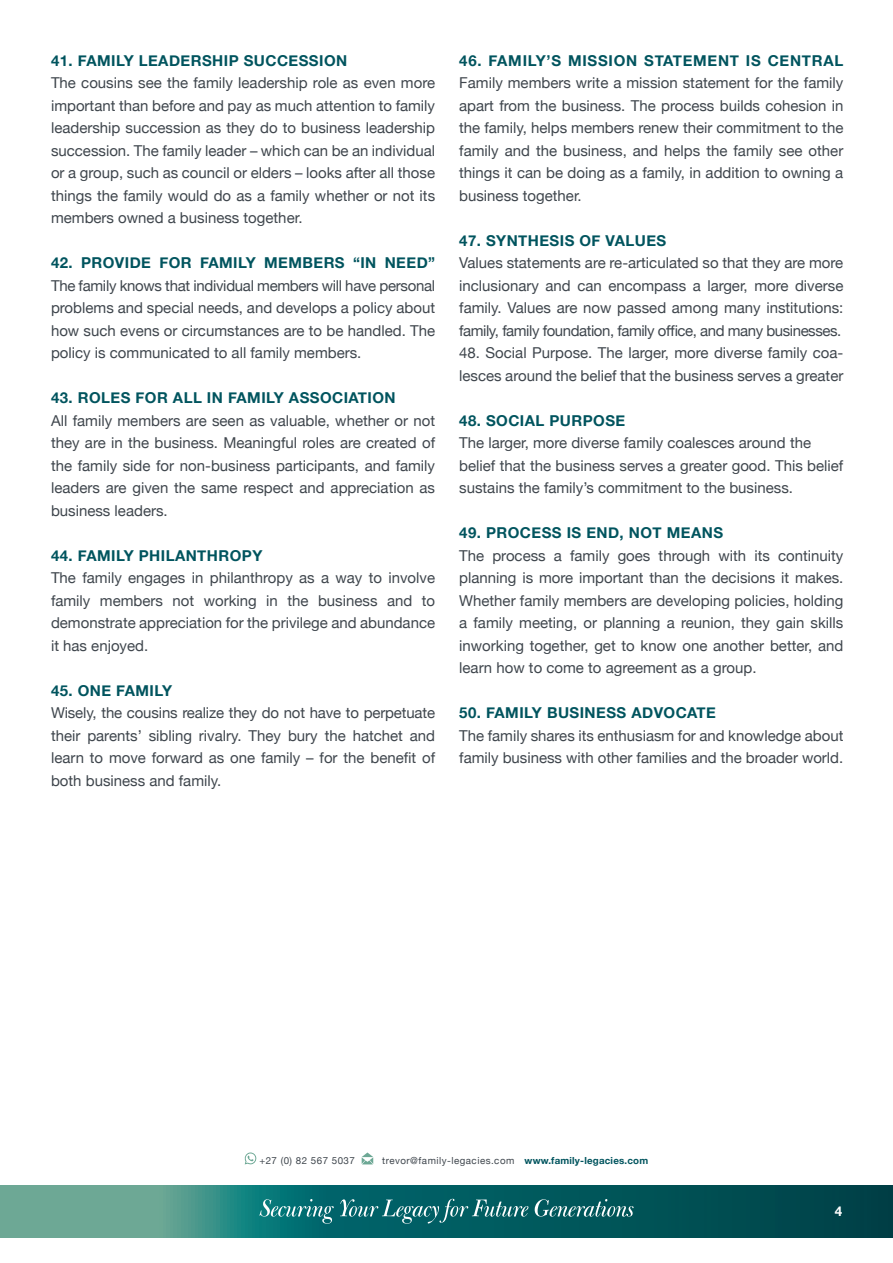
<style>
.page{position:relative;width:893px;height:1263px;background:#fff}
.page>*{position:absolute;margin:0;border:0;box-sizing:border-box;transform-origin:0 0}
.t1{font:15px/22.5px "Helvetica Neue";color:#3f464d;text-align:justify}
.t2{font:700 15px "Helvetica Neue";letter-spacing:.03em;color:#00545e}
.t3{font:700 15px "Helvetica Neue";letter-spacing:.05em;color:#00545e}
.t4{font:700 13.5px "Helvetica Neue";color:#fff}
.t5{font:9.75px "Helvetica Neue";letter-spacing:.05em;color:#3f464d}
.t6{font:700 9.75px "Helvetica Neue";letter-spacing:.02em;color:#00545e}
</style>
<div class="page">
<svg style="left:0;top:1185px;width:893px;height:52px;background:#206f6c"></svg>
<svg style="left:259px;top:1199px;width:375px;height:25px;background:#27777b"></svg>
<svg style="left:362px;top:1152px;width:11px;height:12px"></svg>
<svg style="left:244px;top:1152px;width:13px;height:12px"></svg>
<p class="t2" style="left:51px;top:49px;width:298px">41. FAMILY LEADERSHIP SUCCESSION</p>
<p class="t1" style="left:51px;top:72px;width:386px">The cousins see the family leadership role as even more important than before and pay as much attention to family leadership succession as they do to business leadership succession. The family leader – which can be an individual or a group, such as council or elders – looks after all those things the family would do as a family whether or not its members owned a business together.</p>
<p class="t2" style="left:51px;top:251px;width:386px">42. PROVIDE FOR FAMILY MEMBERS “IN NEED”</p>
<p class="t1" style="left:51px;top:275px;width:386px">The family knows that individual members will have personal problems and special needs, and develops a policy about how such evens or circumstances are to be handled. The policy is communicated to all family members.</p>
<p class="t2" style="left:51px;top:386px;width:346px">43. ROLES FOR ALL IN FAMILY ASSOCIATION</p>
<p class="t1" style="left:51px;top:410px;width:386px">All family members are seen as valuable, whether or not they are in the business. Meaningful roles are created of the family side for non-business participants, and family leaders are given the same respect and appreciation as business leaders.</p>
<p class="t2" style="left:51px;top:544px;width:213px">44. FAMILY PHILANTHROPY</p>
<p class="t1" style="left:51px;top:567px;width:386px">The family engages in philanthropy as a way to involve family members not working in the business and to demonstrate appreciation for the privilege and abundance it has enjoyed.</p>
<p class="t2" style="left:51px;top:679px;width:123px">45. ONE FAMILY</p>
<p class="t1" style="left:51px;top:702px;width:386px">Wisely, the cousins realize they do not have to perpetuate their parents’ sibling rivalry. They bury the hatchet and learn to move forward as one family – for the benefit of both business and family.</p>
<p class="t3" style="left:459px;top:49px;width:386px">46. FAMILY’S MISSION STATEMENT IS CENTRAL</p>
<p class="t1" style="left:459px;top:72px;width:386px">Family members write a mission statement for the family apart from the business. The process builds cohesion in the family, helps members renew their commitment to the family and the business, and helps the family see other things it can be doing as a family, in addition to owning a business together.</p>
<p class="t2" style="left:459px;top:229px;width:209px">47. SYNTHESIS OF VALUES</p>
<p class="t1" style="left:459px;top:252px;width:386px">Values statements are re-articulated so that they are more inclusionary and can encompass a larger, more diverse family. Values are now passed among many institutions: family, family foundation, family office, and many businesses.</p>
<p class="t1" style="left:459px;top:342px;width:386px">48. Social Purpose. The larger, more diverse family coa&shy;lesces around the belief that the business serves a greater</p>
<p class="t2" style="left:459px;top:409px;width:168px">48. SOCIAL PURPOSE</p>
<p class="t1" style="left:459px;top:432px;width:353px">The larger, more diverse family coalesces around the</p>
<p class="t1" style="left:459px;top:455px;width:386px">belief that the business serves a greater good. This belief sustains the family’s commitment to the business.</p>
<p class="t2" style="left:459px;top:521px;width:265px">49. PROCESS IS END, NOT MEANS</p>
<p class="t1" style="left:459px;top:545px;width:386px">The process a family goes through with its continuity planning is more important than the decisions it makes.<br>Whether family members are developing policies, holding a family meeting, or planning a reunion, they gain skills inworking together, get to know one another better, and learn how to come to agreement as a group.</p>
<p class="t2" style="left:459px;top:701px;width:258px">50. FAMILY BUSINESS ADVOCATE</p>
<p class="t1" style="left:459px;top:725px;width:386px">The family shares its enthusiasm for and knowledge about family business with other families and the broader world.</p>
<p class="t5" style="left:259px;top:1154px;width:97px">+27 (0) 82 567 5037</p>
<p class="t5" style="left:382px;top:1154px;width:134px">trevor@family-legacies.com</p>
<p class="t6" style="left:524px;top:1153px;width:125px">www.family-legacies.com</p>
<p class="t4" style="left:835px;top:1200px;width:9px">4</p>
</div>
